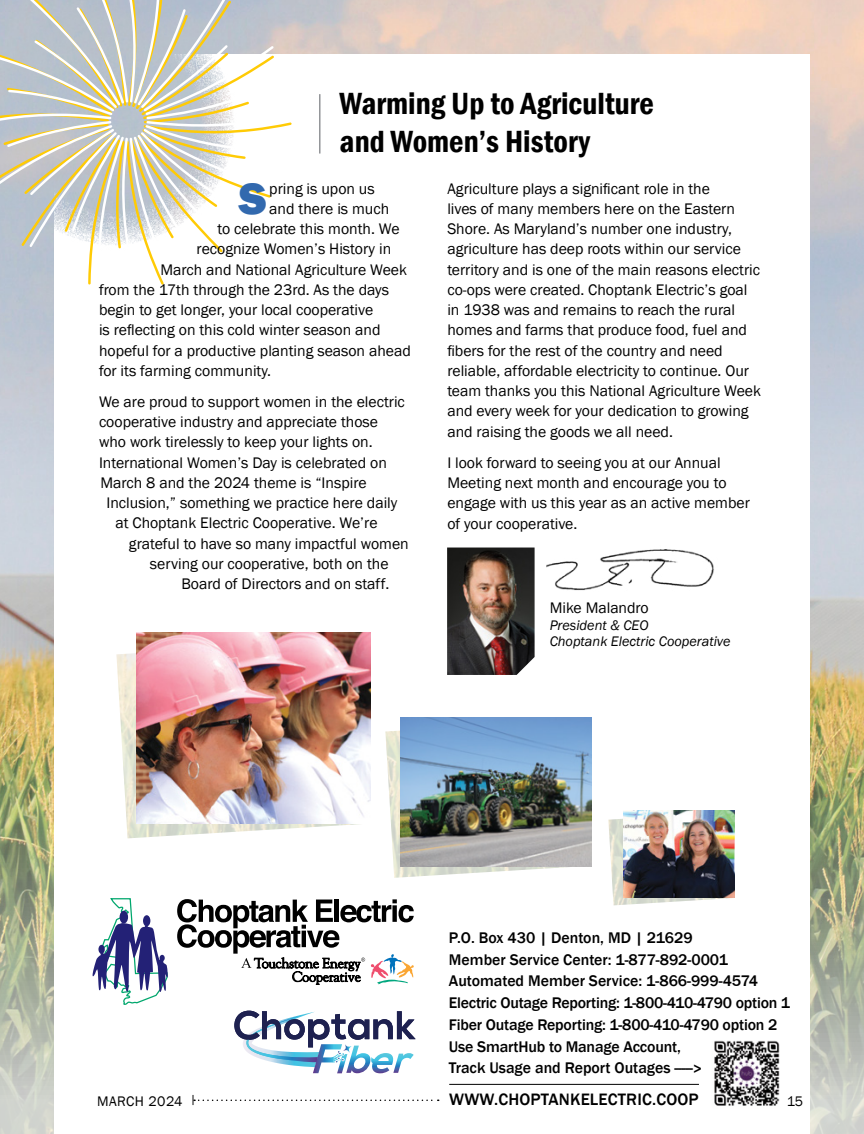
<style>
.page{position:relative;width:864px;height:1134px;background:#fff}
.page>*{position:absolute;margin:0;border:0;box-sizing:border-box;transform-origin:0 0}
.t1{font:800 46.2px "Franklin Gothic";color:#3269ae}
.t2{font:600 condensed 31.5px/37.8px "Franklin Gothic";color:#000}
.t3{font:500 16.95px "Franklin Gothic";letter-spacing:.01em;color:#000}
.t4{font:500 15.9px/21.8px "Franklin Gothic";letter-spacing:-.01em;color:#000}
.t5{font:15.75px/20.2px "Franklin Gothic";color:#000}
.t6{font:italic 14.25px/16.8px "Franklin Gothic";color:#000}
.t7{font:14.25px "Franklin Gothic";letter-spacing:.03em;color:#000}
</style>
<div class="page">
<img style="left:0;top:0;width:864px;height:1134px">
<div style="left:54px;top:54px;width:756px;height:1080px;background:#fff"></div>
<hr style="left:449px;top:1084px;width:250px;height:1px;background:#000">
<svg style="left:93px;top:898px;width:75px;height:107px"></svg>
<svg style="left:177px;top:899px;width:237px;height:85px"></svg>
<svg style="left:234px;top:1011px;width:181px;height:62px"></svg>
<img style="left:714px;top:1040px;width:66px;height:66px">
<hr style="left:319px;top:94px;width:2px;height:60px;background:#939598">
<img style="left:447px;top:548px;width:88px;height:127px">
<img style="left:547px;top:549px;width:167px;height:42px">
<svg style="left:0;top:0;width:296px;height:287px"></svg>
<img style="left:385px;top:720px;width:202px;height:158px">
<img style="left:116px;top:640px;width:243px;height:198px">
<img style="left:608px;top:819px;width:123px;height:86px">
<img style="left:401px;top:717px;width:190px;height:149px">
<img style="left:137px;top:633px;width:233px;height:191px">
<img style="left:623px;top:810px;width:112px;height:88px">
<svg style="left:194px;top:1100px;width:245px;height:1px"></svg>
<h2 class="t2" style="left:340px;top:85px;width:316px">Warming Up to Agriculture and Women’s History</h2>
<h1 class="t1" style="left:239px;top:168px;width:30px">S</h1>
<p class="t5" style="left:269px;top:179px;width:107px">pring is upon us</p>
<p class="t5" style="left:269px;top:199px;width:121px">and there is much</p>
<p class="t5" style="left:218px;top:219px;width:184px">to celebrate this month. We</p>
<p class="t5" style="left:197px;top:239px;width:196px">recognize Women’s History in</p>
<p class="t5" style="left:161px;top:260px;width:248px">March and National Agriculture Week</p>
<p class="t5" style="left:99px;top:280px;width:291px">from the 17th through the 23rd. As the days</p>
<p class="t5" style="left:99px;top:300px;width:276px">begin to get longer, your local cooperative</p>
<p class="t5" style="left:99px;top:320px;width:283px">is reflecting on this cold winter season and</p>
<p class="t5" style="left:99px;top:341px;width:313px">hopeful for a productive planting season ahead</p>
<p class="t5" style="left:99px;top:361px;width:174px">for its farming community.</p>
<p class="t5" style="left:99px;top:392px;width:308px">We are proud to support women in the electric</p>
<p class="t5" style="left:99px;top:412px;width:281px">cooperative industry and appreciate those</p>
<p class="t5" style="left:99px;top:432px;width:275px">who work tirelessly to keep your lights on.</p>
<p class="t5" style="left:99px;top:453px;width:289px">International Women’s Day is celebrated on</p>
<p class="t5" style="left:100px;top:473px;width:268px">March 8 and the 2024 theme is “Inspire</p>
<p class="t5" style="left:107px;top:493px;width:292px">Inclusion,” something we practice here daily</p>
<p class="t5" style="left:115px;top:513px;width:264px">at Choptank Electric Cooperative. We’re</p>
<p class="t5" style="left:129px;top:534px;width:281px">grateful to have so many impactful women</p>
<p class="t5" style="left:150px;top:554px;width:240px">serving our cooperative, both on the</p>
<p class="t5" style="left:181px;top:574px;width:209px">Board of Directors and on staff.</p>
<p class="t5" style="left:447px;top:179px;width:315px">Agriculture plays a significant role in the<br>lives of many members here on the Eastern Shore. As Maryland’s number one industry, agriculture has deep roots within our service territory and is one of the main reasons electric co-ops were created. Choptank Electric’s goal in 1938 was and remains to reach the rural homes and farms that produce food, fuel and fibers for the rest of the country and need reliable, affordable electricity to continue. Our team thanks you this National Agriculture Week and every week for your dedication to growing and raising the goods we all need.</p>
<p class="t5" style="left:447px;top:453px;width:304px">I look forward to seeing you at our Annual Meeting next month and encourage you to engage with us this year as an active member of your cooperative.</p>
<p class="t5" style="left:550px;top:598px;width:101px">Mike Malandro</p>
<p class="t6" style="left:550px;top:617px;width:182px">President &amp; CEO<br>Choptank Electric Cooperative</p>
<p class="t7" style="left:97px;top:1092px;width:100px">MARCH 2024 <sup>|</sup></p>
<p class="t4" style="left:449px;top:927px;width:343px">P.O. Box 430 | Denton, MD | 21629<br>Member Service Center: 1-877-892-0001<br>Automated Member Service: 1-866-999-4574<br>Electric Outage Reporting: 1-800-410-4790 option 1<br>Fiber Outage Reporting: 1-800-410-4790 option 2<br>Use SmartHub to Manage Account,<br>Track Usage and Report Outages -----&gt;</p>
<p class="t3" style="left:449px;top:1089px;width:251px">WWW.CHOPTANKELECTRIC.COOP</p>
<p class="t7" style="left:787px;top:1092px;width:18px">15</p>
</div>
